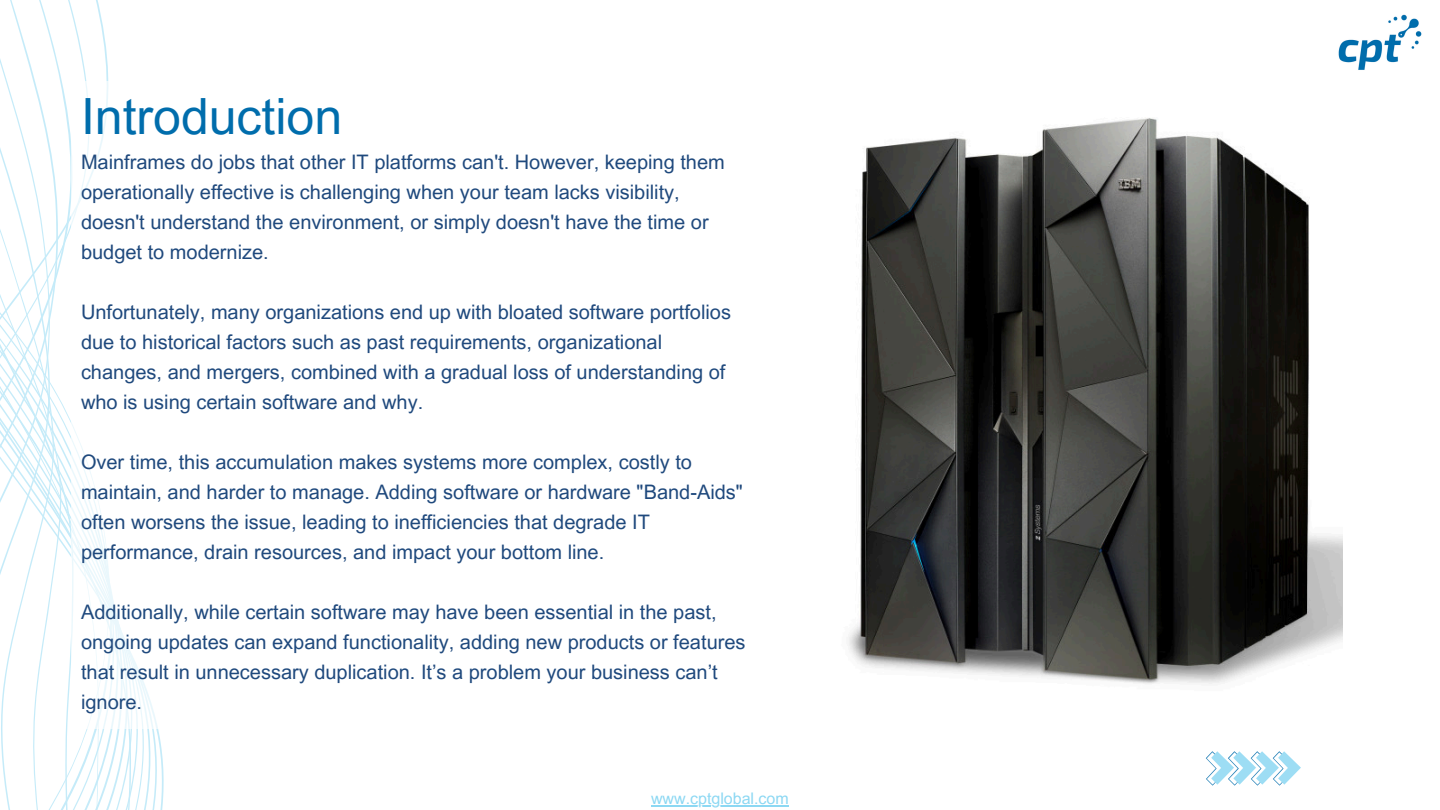
<style>
.page{position:relative;width:1440px;height:810px;background:#fff}
.page>*{position:absolute;margin:0;border:0;box-sizing:border-box;transform-origin:0 0}
.t1{font:50px "Arial MT Pro";color:#006dac}
.t2{font:20px/30px "Arial MT Pro";color:#1f497d}
.t3{font:16px "Arial MT Pro";color:#8cd8f3}
</style>
<div class="page">
<img style="left:1338px;top:14px;width:84px;height:56px">
<img style="left:848px;top:118px;width:494px;height:566px">
<svg style="left:1206px;top:751px;width:95px;height:35px"></svg>
<svg style="left:0;top:0;width:164px;height:807px"></svg>
<div style="left:71px;top:81px;width:696px;height:648px;background:#fff"></div>
<hr style="left:651px;top:806px;width:138px;height:1px;background:#8cd8f3">
<h1 class="t1" style="left:81px;top:97px;width:263px">Introduction</h1>
<h2 class="t2" style="left:81px;top:149px;width:645px">Mainframes do jobs that other IT platforms can't. However, keeping them operationally effective is challenging when your team lacks visibility, doesn't understand the environment, or simply doesn't have the time or budget to modernize.</h2>
<h2 class="t2" style="left:81px;top:299px;width:652px">Unfortunately, many organizations end up with bloated software portfolios due to historical factors such as past requirements, organizational changes, and mergers, combined with a gradual loss of understanding of who is using certain software and why.</h2>
<h2 class="t2" style="left:81px;top:449px;width:664px">Over time, this accumulation makes systems more complex, costly to maintain, and harder to manage. Adding software or hardware "Band-Aids" often worsens the issue, leading to inefficiencies that degrade IT performance, drain resources, and impact your bottom line.</h2>
<h2 class="t2" style="left:81px;top:599px;width:666px">Additionally, while certain software may have been essential in the past, ongoing updates can expand functionality, adding new products or features that result in unnecessary duplication. It’s a problem your business can’t ignore.</h2>
<p class="t3" style="left:651px;top:792px;width:139px">www.cptglobal.com</p>
</div>
